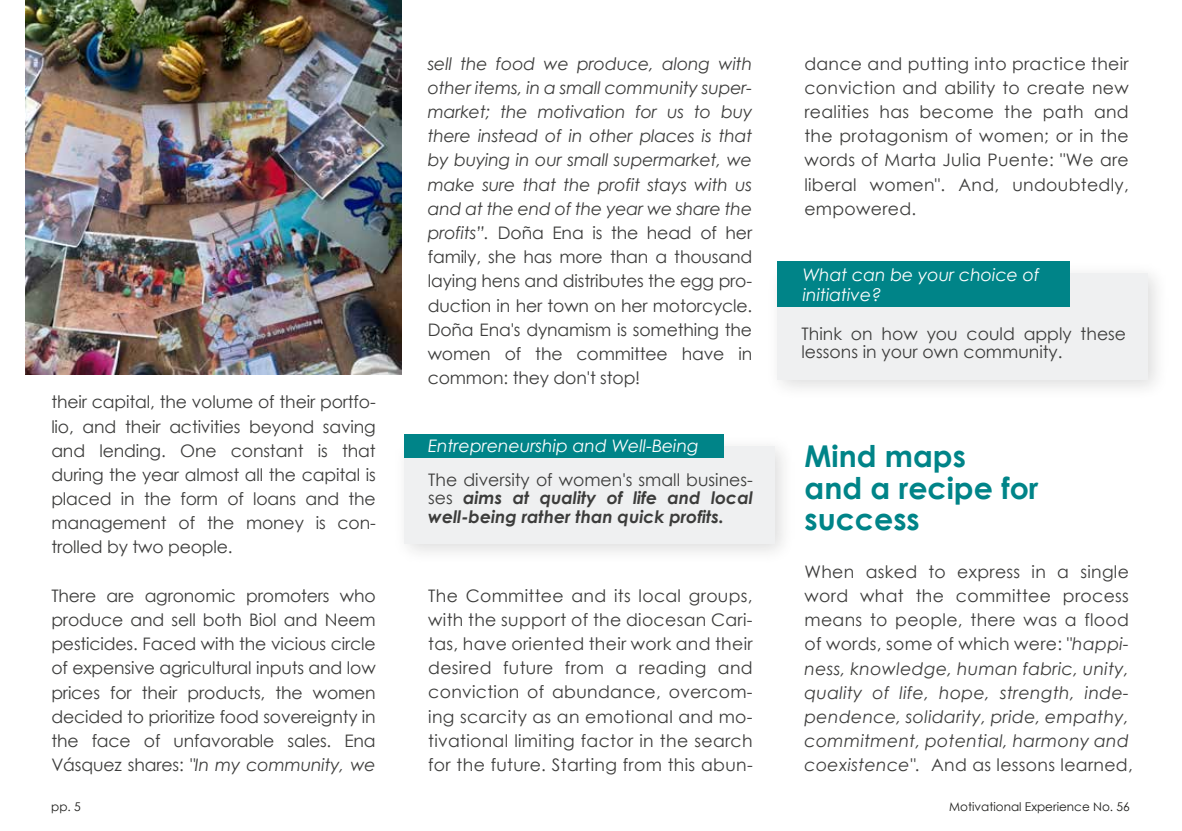
<style>
.page{position:relative;width:1182px;height:831px;background:#fff}
.page>*{position:absolute;margin:0;border:0;box-sizing:border-box;transform-origin:0 0}
.t1{font:700 30px/31.5px "Century Gothic";color:#008488}
.t2{font:17.25px/24.2px "Century Gothic";color:#3c3c3b;text-align:justify}
.t3{font:italic 17.25px/24.2px "Century Gothic";letter-spacing:.02em;color:#3c3c3b}
.t4{font:italic 700 17.25px/18.9px "Century Gothic";color:#3c3c3b;text-align:justify}
.t5{font:italic 17.25px/20.7px "Century Gothic";color:#fff}
.t6{font:12px "Century Gothic";color:#1d1d1b}
.s1{font-style:italic}
.s2{font-style:normal}
.s3{font-weight:400;font-style:normal}
</style>
<div class="page">
<img style="left:25px;top:0;width:377px;height:374px">
<div style="left:777px;top:273px;width:371px;height:106px;background:#eff0f1"></div>
<div style="left:777px;top:261px;width:293px;height:45px;background:#008488"></div>
<div style="left:404px;top:446px;width:370px;height:97px;background:#eff0f1"></div>
<div style="left:404px;top:434px;width:320px;height:23px;background:#008488"></div>
<p class="t2" style="left:51px;top:389px;width:326px">their capital, the volume of their portfo&shy;lio, and their activities beyond saving and lending. One constant is that during the year almost all the capital is placed in the form of loans and the management of the money is con&shy;trolled by two people.</p>
<p class="t2" style="left:51px;top:583px;width:326px">There are agronomic promoters who produce and sell both Biol and Neem pesticides. Faced with the vicious circle of expensive agricultural inputs and low prices for their products, the women decided to prioritize food sovereignty in the face of unfavorable sales. Ena Vásquez shares: <span class="s1">"In my community, we</span></p>
<p class="t3" style="left:428px;top:51px;width:326px;text-align:justify">sell the food we produce, along with other items, in a small community super&shy;market; the motivation for us to buy there instead of in other places is that by buying in our small supermarket, we make sure that the profit stays with us and at the end of the year we share the profits”. <span class="s2">Doña Ena is the head of her family, she has more than a thousand laying hens and distributes the egg pro&shy;duction in her town on her motorcycle.<br>Doña Ena's dynamism is something the women of the committee have in common: they don't stop!</span></p>
<p class="t5" style="left:428px;top:435px;width:272px">Entrepreneurship and Well-Being</p>
<p class="t4" style="left:428px;top:469px;width:326px"><span class="s3">The diversity of women's small busines&shy;ses</span> aims at quality of life and local well-being rather than quick profits.</p>
<p class="t2" style="left:428px;top:582px;width:326px">The Committee and its local groups, with the support of the diocesan Cari&shy;tas, have oriented their work and their desired future from a reading and conviction of abundance, overcom&shy;ing scarcity as an emotional and mo&shy;tivational limiting factor in the search for the future. Starting from this abun-</p>
<p class="t2" style="left:804px;top:51px;width:326px">dance and putting into practice their conviction and ability to create new realities has become the path and the protagonism of women; or in the words of Marta Julia Puente: "We are liberal women". And, undoubtedly, empowered.</p>
<p class="t5" style="left:803px;top:263px;width:238px">What can be your choice of initiative?</p>
<p class="t2" style="left:801px;top:323px;width:326px;line-height:18.9px">Think on how you could apply these lessons in your own community.</p>
<h1 class="t1" style="left:805px;top:439px;width:235px">Mind maps<br>and a recipe for success</h1>
<p class="t3" style="left:805px;top:559px;width:330px"><span class="s2">When asked to express in a single word what the committee process means to people, there was a flood of words, some of which were:</span> "happi&shy;ness, knowledge, human fabric, unity, quality of life, hope, strength, inde&shy;pendence, solidarity, pride, empathy, commitment, potential, harmony and coexistence". <span class="s2">And as lessons learned,</span></p>
<p class="t6" style="left:51px;top:797px;width:31px">pp. 5</p>
<p class="t6" style="left:949px;top:797px;width:182px">Motivational Experience No. 56</p>
</div>
